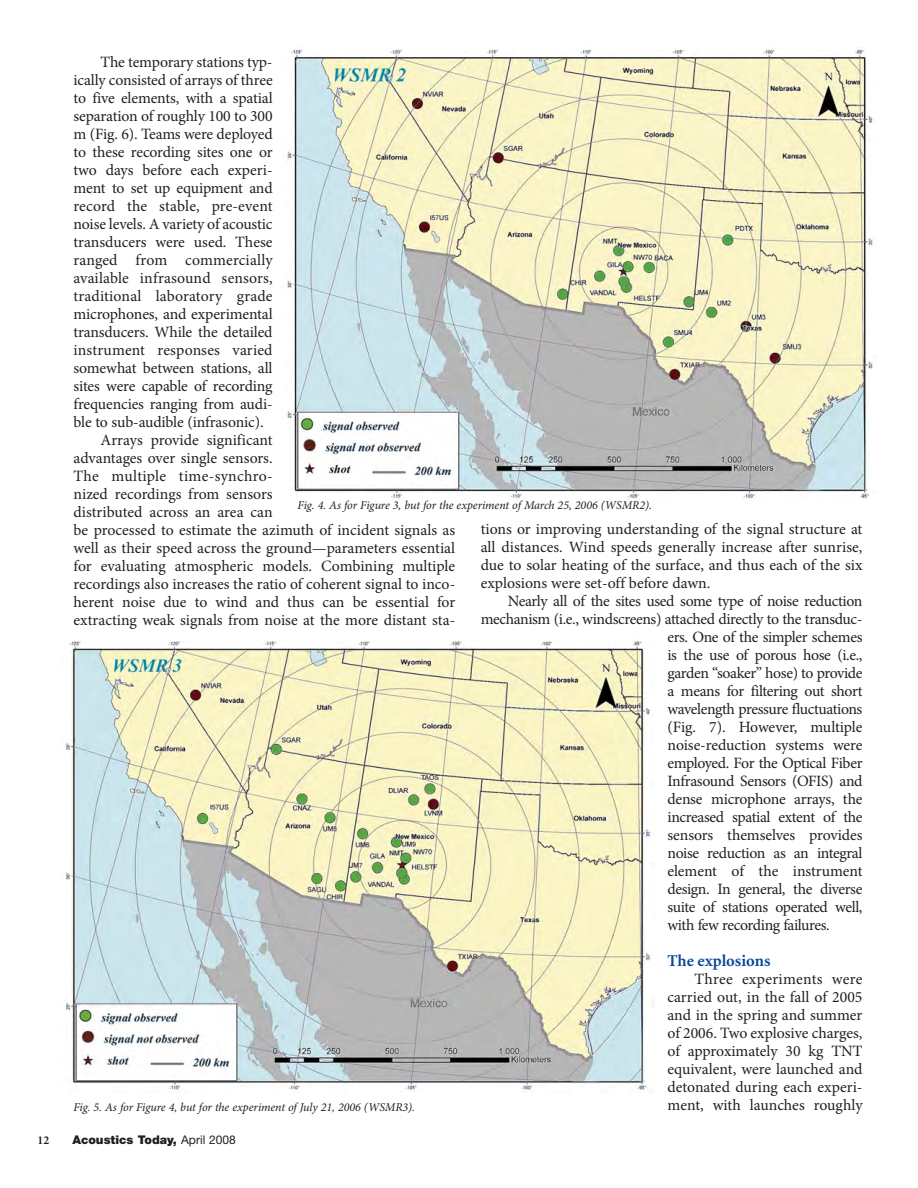
<style>
.page{position:relative;width:918px;height:1188px;background:#fff}
.page>*{position:absolute;margin:0;border:0;box-sizing:border-box;transform-origin:0 0}
.t1{font:700 16.5px "Minion";color:#0c499c}
.t2{font:15.75px/18px "Minion Pro";letter-spacing:-.01em;color:#231f20;text-align:justify}
.t3{font:15.75px "Minion Pro";letter-spacing:.01em;color:#231f20}
.t4{font:15.75px "Minion Pro";letter-spacing:-.03em;color:#231f20}
.t5{font:15.75px "Minion Pro";letter-spacing:.02em;color:#231f20}
.t6{font:italic 12px "Minion Pro";letter-spacing:-.01em;color:#231f20}
.t7{font:900 12px "Helvetica Neue";color:#231f20}
.t8{font:700 12px "Minion";color:#231f20}
.s1{font-weight:400}
</style>
<div class="page">
<img style="left:65px;top:641px;width:589px;height:450px">
<img style="left:282px;top:48px;width:591px;height:452px">
<p class="t2" style="left:101px;top:54px;width:174px">The temporary stations typ-</p>
<p class="t2" style="left:74px;top:72px;width:201px">ically consisted of arrays of three</p>
<p class="t2" style="left:74px;top:90px;width:201px">to five elements, with a spatial</p>
<p class="t2" style="left:74px;top:108px;width:201px">separation of roughly 100 to 300</p>
<p class="t2" style="left:74px;top:126px;width:201px">m (Fig. 6). Teams were deployed</p>
<p class="t2" style="left:74px;top:144px;width:201px">to these recording sites one or</p>
<p class="t2" style="left:74px;top:162px;width:201px">two days before each experi-</p>
<p class="t2" style="left:74px;top:180px;width:201px">ment to set up equipment and</p>
<p class="t2" style="left:74px;top:198px;width:201px">record the stable, pre-event</p>
<p class="t2" style="left:74px;top:216px;width:201px">noise levels. A variety of acoustic</p>
<p class="t2" style="left:74px;top:234px;width:201px">transducers were used. These</p>
<p class="t3" style="left:74px;top:254px;width:201px">ranged from commercially</p>
<p class="t3" style="left:74px;top:272px;width:201px">available infrasound sensors,</p>
<p class="t3" style="left:74px;top:290px;width:201px">traditional laboratory grade</p>
<p class="t2" style="left:74px;top:306px;width:201px">microphones, and experimental</p>
<p class="t2" style="left:74px;top:324px;width:201px">transducers. While the detailed</p>
<p class="t2" style="left:74px;top:342px;width:201px">instrument responses varied</p>
<p class="t2" style="left:74px;top:360px;width:201px">somewhat between stations, all</p>
<p class="t2" style="left:74px;top:378px;width:201px">sites were capable of recording</p>
<p class="t2" style="left:74px;top:396px;width:201px">frequencies ranging from audi-</p>
<p class="t2" style="left:74px;top:414px;width:192px">ble to sub-audible (infrasonic).</p>
<p class="t2" style="left:101px;top:432px;width:174px">Arrays provide significant</p>
<p class="t2" style="left:74px;top:450px;width:201px">advantages over single sensors.</p>
<p class="t5" style="left:74px;top:470px;width:201px">The multiple time-synchro-</p>
<p class="t2" style="left:74px;top:486px;width:201px">nized recordings from sensors</p>
<p class="t2" style="left:74px;top:504px;width:201px">distributed across an area can</p>
<p class="t2" style="left:74px;top:522px;width:383px">be processed to estimate the azimuth of incident signals as</p>
<p class="t2" style="left:74px;top:540px;width:383px">well as their speed across the ground—parameters essential</p>
<p class="t2" style="left:74px;top:558px;width:383px">for evaluating atmospheric models. Combining multiple</p>
<p class="t2" style="left:74px;top:576px;width:383px">recordings also increases the ratio of coherent signal to inco-</p>
<p class="t2" style="left:74px;top:594px;width:383px">herent noise due to wind and thus can be essential for</p>
<p class="t2" style="left:74px;top:612px;width:383px">extracting weak signals from noise at the more distant sta-</p>
<p class="t6" style="left:298px;top:501px;width:356px">Fig. 4. As for Figure 3, but for the experiment of March 25, 2006 (WSMR2).</p>
<p class="t2" style="left:481px;top:522px;width:383px">tions or improving understanding of the signal structure at all distances. Wind speeds generally increase after sunrise, due to solar heating of the surface, and thus each of the six explosions were set-off before dawn.</p>
<p class="t2" style="left:508px;top:594px;width:356px">Nearly all of the sites used some type of noise reduction</p>
<p class="t2" style="left:481px;top:612px;width:383px">mechanism (i.e., windscreens) attached directly to the transduc-</p>
<p class="t2" style="left:667px;top:630px;width:197px">ers. One of the simpler schemes</p>
<p class="t2" style="left:667px;top:648px;width:197px">is the use of porous hose (i.e.,</p>
<p class="t2" style="left:667px;top:666px;width:197px">garden “soaker” hose) to provide</p>
<p class="t4" style="left:667px;top:685px;width:197px">a means for filtering out short</p>
<p class="t4" style="left:667px;top:703px;width:196px">wavelength pressure fluctuations</p>
<p class="t2" style="left:667px;top:720px;width:197px">(Fig. 7). However, multiple</p>
<p class="t2" style="left:667px;top:738px;width:196px">noise-reduction systems were</p>
<p class="t2" style="left:667px;top:756px;width:197px">employed. For the Optical Fiber</p>
<p class="t2" style="left:667px;top:774px;width:197px">Infrasound Sensors (OFIS) and</p>
<p class="t2" style="left:667px;top:792px;width:196px">dense microphone arrays, the</p>
<p class="t2" style="left:667px;top:810px;width:197px">increased spatial extent of the</p>
<p class="t2" style="left:667px;top:828px;width:196px">sensors themselves provides</p>
<p class="t2" style="left:667px;top:846px;width:196px">noise reduction as an integral</p>
<p class="t2" style="left:667px;top:864px;width:197px">element of the instrument</p>
<p class="t2" style="left:667px;top:882px;width:197px">design. In general, the diverse</p>
<p class="t2" style="left:667px;top:900px;width:197px">suite of stations operated well,</p>
<p class="t2" style="left:667px;top:918px;width:164px">with few recording failures.</p>
<p class="t1" style="left:668px;top:955px;width:104px">The explosions</p>
<p class="t2" style="left:668px;top:972px;width:197px;text-indent:27px">Three experiments were carried out, in the fall of 2005 and in the spring and summer of 2006. Two explosive charges, of approximately 30 kg TNT equivalent, were launched and detonated during each experi&shy;ment, with launches roughly</p>
<p class="t6" style="left:74px;top:1102px;width:343px">Fig. 5. As for Figure 4, but for the experiment of July 21, 2006 (WSMR3).</p>
<p class="t8" style="left:38px;top:1136px;width:13px">12</p>
<p class="t7" style="left:72px;top:1135px;width:165px">Acoustics Today, <span class="s1">April 2008</span></p>
</div>
